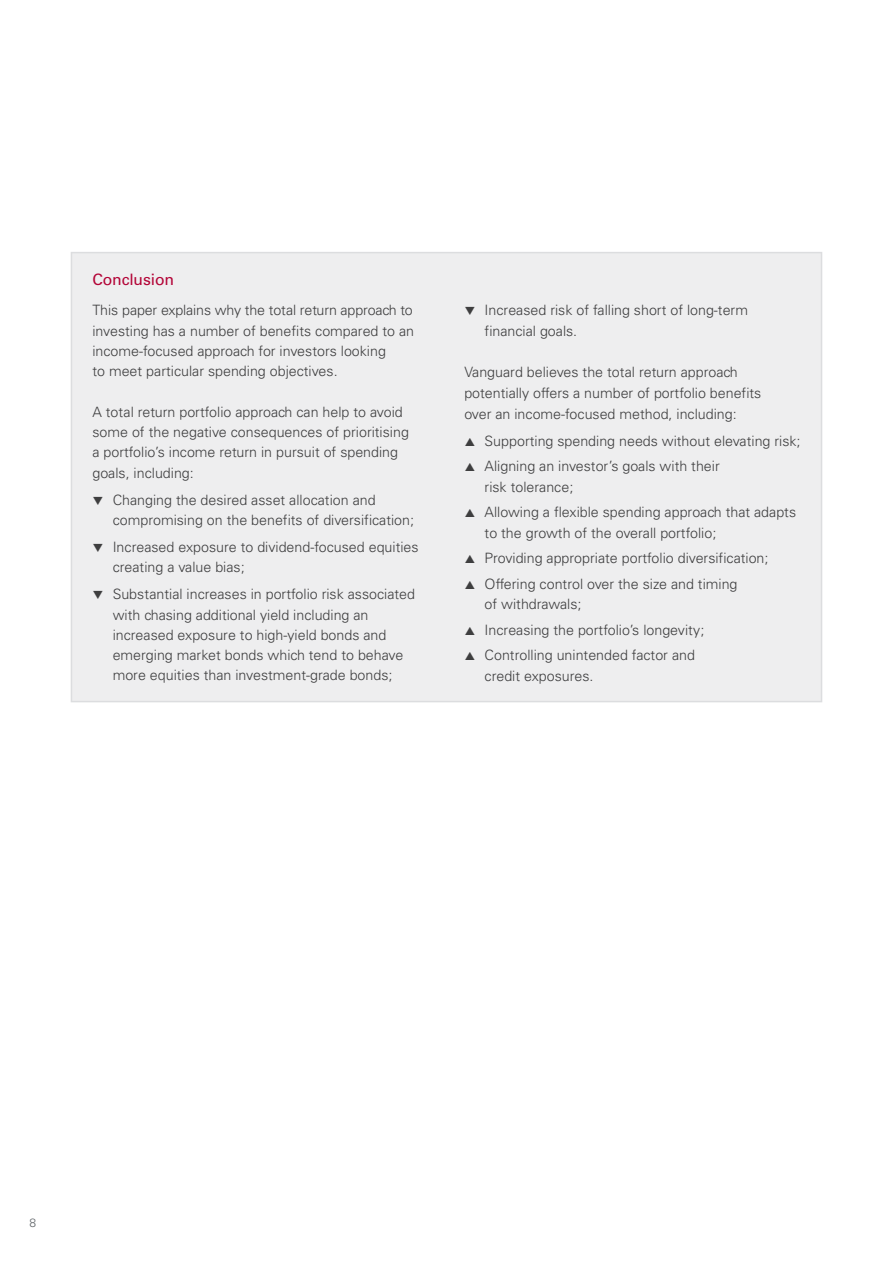
<style>
.page{position:relative;width:893px;height:1263px;background:#fff}
.page>*{position:absolute;margin:0;border:0;box-sizing:border-box;transform-origin:0 0}
.Heading_1{font:15.75px "Univers LT Std";letter-spacing:-.01em;color:#b30437}
.Body{font:300 14.25px/20.2px "Univers LT Std";color:#3e3e3f}
.t1{font:300 12px "Univers LT Std";color:#5e6367}
</style>
<div class="page">
<div style="left:71px;top:253px;width:750px;height:449px;background:#eeeeef"></div>
<div style="left:71px;top:252px;width:751px;height:450px;border:2px solid #dcdddf"></div>
<p class="Heading_1" style="left:92px;top:270px;width:83px">Conclusion</p>
<p class="Body" style="left:92px;top:300px;width:323px">This paper explains why the total return approach to investing has a number of benefits compared to an income-focused approach for investors looking<br>to meet particular spending objectives.</p>
<p class="Body" style="left:92px;top:402px;width:318px">A total return portfolio approach can help to avoid some of the negative consequences of prioritising a portfolio’s income return in pursuit of spending goals, including:</p>
<p class="Body" style="left:113px;top:489px;width:303px">Changing the desired asset allocation and compromising on the benefits of diversification;</p>
<p class="Body" style="left:113px;top:537px;width:307px">Increased exposure to dividend-focused equities creating a value bias;</p>
<p class="Body" style="left:113px;top:584px;width:304px">Substantial increases in portfolio risk associated with chasing additional yield including an increased exposure to high-yield bonds and emerging market bonds which tend to behave more equities than investment-grade bonds;</p>
<p class="Body" style="left:485px;top:300px;width:265px;line-height:20.7px">Increased risk of falling short of long-term financial goals.</p>
<p class="Body" style="left:464px;top:362px;width:299px;line-height:20.7px">Vanguard believes the total return approach potentially offers a number of portfolio benefits over an income-focused method, including:</p>
<p class="Body" style="left:485px;top:431px;width:317px">Supporting spending needs without elevating risk;</p>
<p class="Body" style="left:485px;top:456px;width:237px;line-height:20.7px">Aligning an investor’s goals with their risk tolerance;</p>
<p class="Body" style="left:485px;top:502px;width:313px;line-height:20.7px">Allowing a flexible spending approach that adapts to the growth of the overall portfolio;</p>
<p class="Body" style="left:485px;top:548px;width:285px">Providing appropriate portfolio diversification;</p>
<p class="Body" style="left:485px;top:573px;width:254px;line-height:20.7px">Offering control over the size and timing of withdrawals;</p>
<p class="Body" style="left:485px;top:619px;width:221px">Increasing the portfolio’s longevity;</p>
<p class="Body" style="left:485px;top:644px;width:212px;line-height:20.7px">Controlling unintended factor and credit exposures.</p>
<p class="t1" style="left:29px;top:1215px;width:8px">8</p>
</div>
